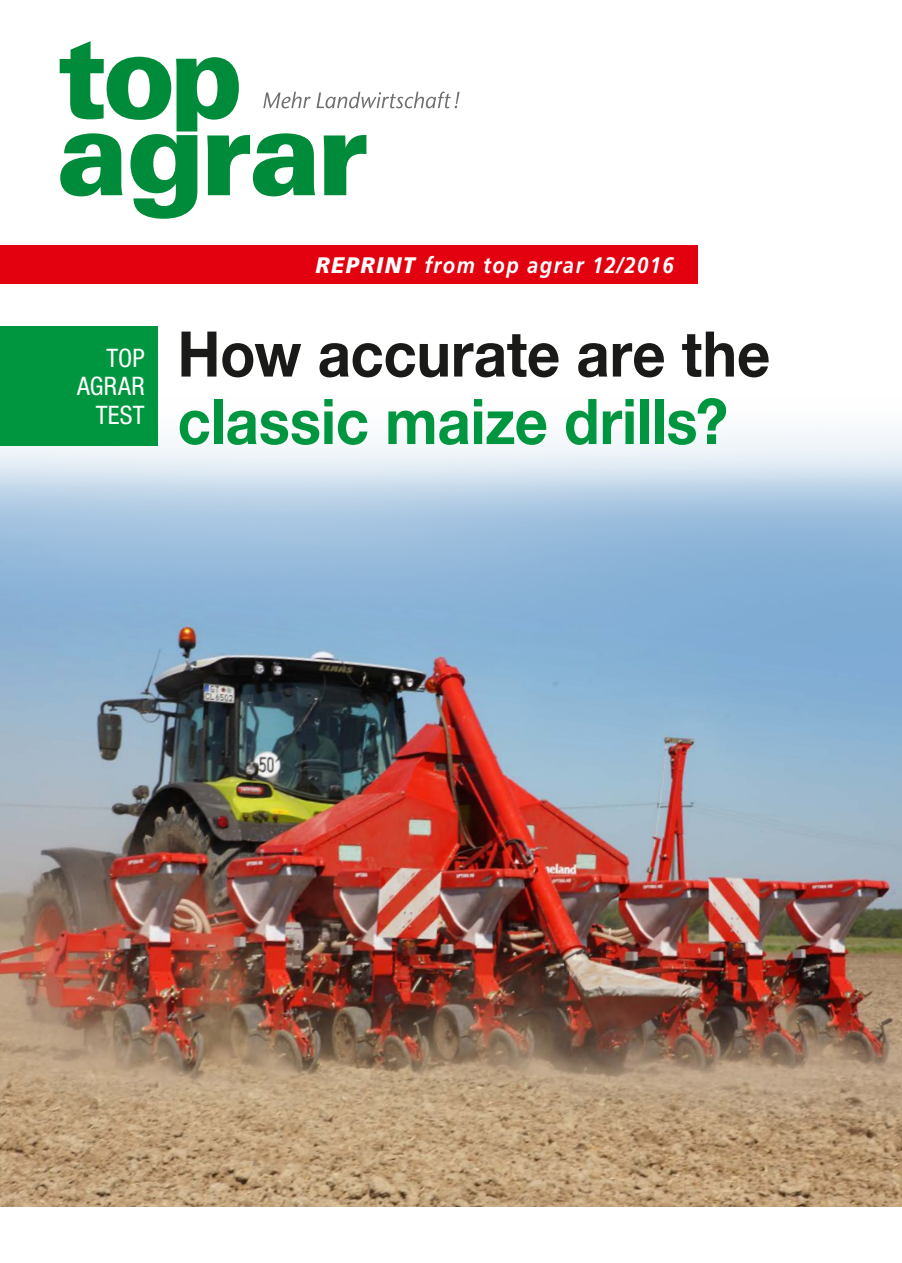
<style>
.page{position:relative;width:902px;height:1263px;background:#fff}
.page>*{position:absolute;margin:0;border:0;box-sizing:border-box;transform-origin:0 0}
.t1{font:700 63px "Helvetica Neue LT Pro";color:#00963f;scale:.92 1}
.t2{font:700 63px "Helvetica Neue LT Pro";letter-spacing:-.005em;color:#1a1a18;scale:.92 1}
.t3{font:condensed 25.5px/28.5px "Helvetica Neue LT Pro";letter-spacing:.01em;color:#fff;text-align:right}
.t4{font:italic 700 22.5px "Frutiger LT Pro";letter-spacing:.07em;color:#fff;scale:.9 1}
.s1{font-weight:900}
</style>
<div class="page">
<img style="left:0;top:396px;width:901px;height:811px">
<svg style="left:60px;top:41px;width:399px;height:178px"></svg>
<div style="left:0;top:245px;width:697px;height:38px;background:#e3000f"></div>
<div style="left:0;top:326px;width:157px;height:119px;background:#00963f"></div>
<p class="t3" style="left:77px;top:343px;width:69px">TOP<br>AGRAR<br>TEST</p>
<p class="t4" style="left:315px;top:252px;width:399px"><span class="s1">REPRINT</span> from top agrar 12/2016</p>
<h1 class="t2" style="left:177px;top:314px;width:645px">How accurate are the</h1>
<h1 class="t1" style="left:177px;top:382px;width:600px">classic maize drills?</h1>
</div>
